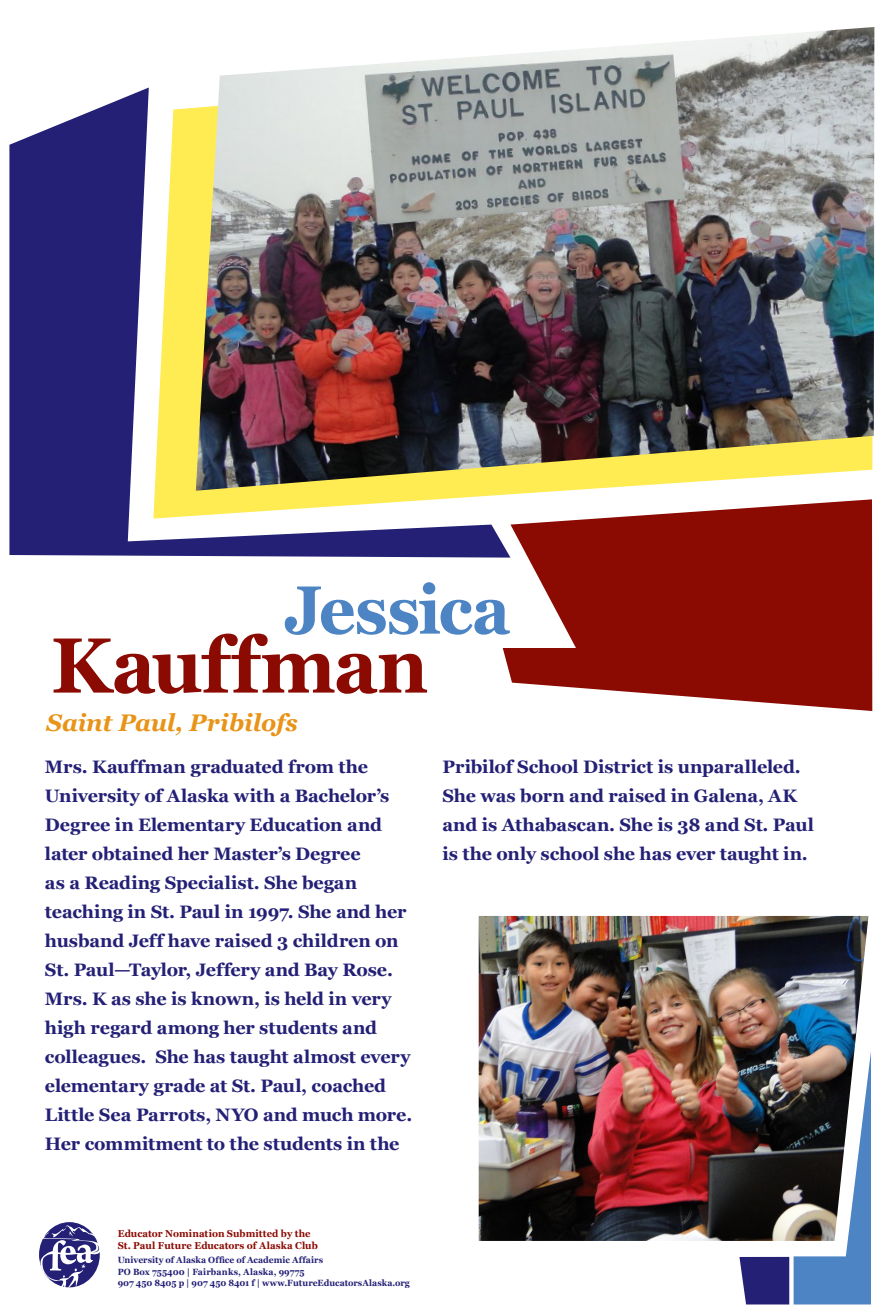
<style>
.page{position:relative;width:882px;height:1314px;background:#fff}
.page>*{position:absolute;margin:0;border:0;box-sizing:border-box;transform-origin:0 0}
.t1{font:700 78px "Georgia";letter-spacing:-.01em;color:#8b0a02;scale:.95 1}
.t2{font:700 68px "Georgia";letter-spacing:-.025em;color:#4d84c4;scale:.95 1}
.t3{font:italic 700 24px "Georgia";letter-spacing:-.005em;color:#e89418}
.t4{font:700 18px/29px "Georgia";letter-spacing:-.005em;color:#242076}
.t5{font:700 10px/12px "Georgia";color:#8b0a02;scale:.95 1}
.t6{font:700 9px "Georgia";letter-spacing:.005em;color:#242076;scale:.95 1}
</style>
<div class="page">
<svg style="left:9px;top:88px;width:494px;height:470px;fill:#242076"></svg>
<svg style="left:153px;top:88px;width:405px;height:431px;fill:#ffeb52"></svg>
<svg style="left:503px;top:499px;width:369px;height:212px;fill:#8b0a02"></svg>
<svg style="left:39px;top:1225px;width:61px;height:63px"></svg>
<svg style="left:739px;top:1052px;width:132px;height:253px"></svg>
<img style="left:479px;top:916px;width:389px;height:325px">
<img style="left:196px;top:27px;width:678px;height:464px">
<p class="t2" style="left:284px;top:566px;width:240px">Jessica</p>
<p class="t1" style="left:51px;top:615px;width:399px">Kauffman</p>
<p class="t3" style="left:46px;top:707px;width:253px">Saint Paul, Pribilofs</p>
<p class="t4" style="left:45px;top:752px;width:369px">Mrs. Kauffman graduated from the University of Alaska with a Bachelor’s Degree in Elementary Education and later obtained her Master’s Degree<br>as a Reading Specialist. She began teaching in St. Paul in 1997. She and her husband Jeff have raised 3 children on St. Paul—Taylor, Jeffery and Bay Rose.<br>Mrs. K as she is known, is held in very high regard among her students and colleagues. She has taught almost every elementary grade at St. Paul, coached Little Sea Parrots, NYO and much more.<br>Her commitment to the students in the</p>
<p class="t4" style="left:442px;top:752px;width:360px">Pribilof School District is unparalleled.</p>
<p class="t4" style="left:442px;top:781px;width:373px">She was born and raised in Galena, AK and is Athabascan. She is 38 and St. Paul is the only school she has ever taught in.</p>
<p class="t5" style="left:118px;top:1227px;width:212px">Educator Nomination Submitted by the<br>St. Paul Future Educators of Alaska Club</p>
<p class="t6" style="left:118px;top:1254px;width:218px">University of Alaska Office of Academic Affairs</p>
<p class="t6" style="left:118px;top:1266px;width:198px">PO Box 755400 | Fairbanks, Alaska, 99775</p>
<p class="t6" style="left:118px;top:1278px;width:309px">907 450 8405 p | 907 450 8401 f | www.FutureEducatorsAlaska.org</p>
</div>
